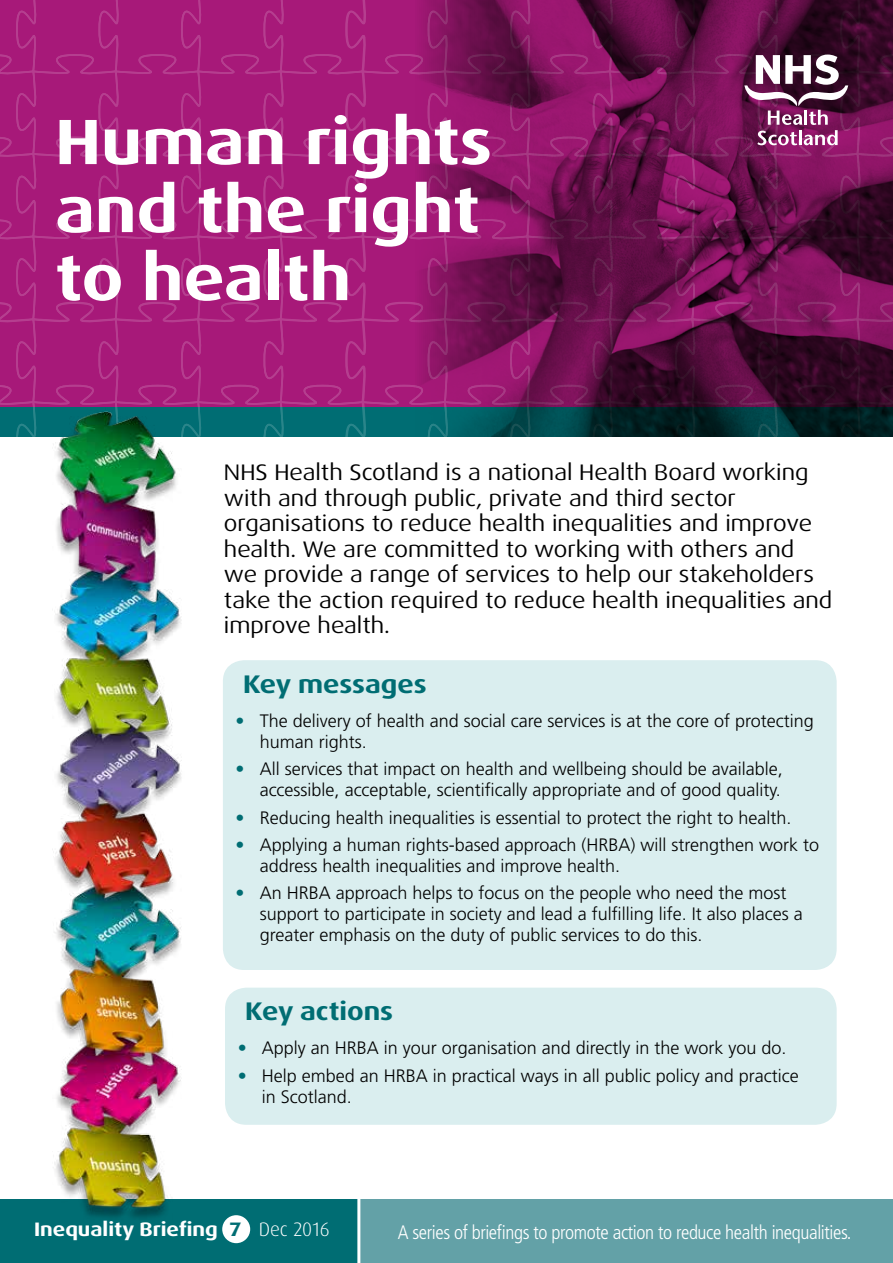
<style>
.page{position:relative;width:893px;height:1263px;background:#fff}
.page>*{position:absolute;margin:0;border:0;box-sizing:border-box;transform-origin:0 0}
.Cover_title{font:700 expanded 64.05px/67.9px "Dax OT";color:#fff}
.A_head{font:700 expanded 25.5px "Dax OT";color:#006d73}
.Intro_text{font:expanded 22.5px/25.5px "Dax OT";color:#000}
.t1{font:300 condensed 19.5px "Frutiger LT Std";letter-spacing:-.02em;color:#fff}
.t2{font:700 expanded 19.5px "Dax OT";color:#fff}
.t3{font:300 18px/21px "Frutiger LT Std";color:#000}
.s1{font-weight:700;color:#006d73}
.s2{color:#006d73}
.s3{font-weight:300;font-stretch:normal}
</style>
<div class="page">
<div style="left:225px;top:988px;width:612px;height:137px;background:#daeeef;border-radius:21px"></div>
<div style="left:359px;top:1199px;width:534px;height:64px;background:#63a1a7"></div>
<div style="left:0;top:1199px;width:360px;height:64px;background:#006d73"></div>
<div style="left:223px;top:660px;width:614px;height:310px;background:#daeeef;border-radius:21px"></div>
<div style="left:222px;top:1215px;width:28px;height:28px;background:#fff;border-radius:50%"></div>
<hr style="left:357px;top:1192px;width:3px;height:71px;background:#fff">
<svg style="left:0;top:0;width:893px;height:437px;background:#831b64"></svg>
<img style="left:1px;top:374px;width:223px;height:862px">
<h1 class="Cover_title" style="left:55px;top:109px;width:438px">Human rights and the right to health</h1>
<p class="Intro_text" style="left:224px;top:460px;width:610px">NHS Health Scotland is a national Health Board working with and through public, private and third sector organisations to reduce health inequalities and improve health. We are committed to working with others and we provide a range of services to help our stakeholders take the action required to reduce health inequalities and improve health.</p>
<h2 class="A_head" style="left:243px;top:668px;width:185px">Key messages</h2>
<p class="t3" style="left:260px;top:710px;width:556px;text-indent:-24px"><span class="s1">•</span> The delivery of health and social care services is at the core of protecting human rights.</p>
<p class="t3" style="left:236px;top:759px;width:549px;text-align:right"><span class="s1">•</span> All services that impact on health and wellbeing should be available, accessible, acceptable, scientifically appropriate and of good quality.</p>
<p class="t3" style="left:236px;top:807px;width:557px"><span class="s1">•</span> Reducing health inequalities is essential to protect the right to health.</p>
<p class="t3" style="left:260px;top:834px;width:561px;text-indent:-24px"><span class="s1">•</span> Applying a human rights-based approach (HRBA) will strengthen work to address health inequalities and improve health.</p>
<p class="t3" style="left:260px;top:883px;width:545px;text-indent:-24px"><span class="s1">•</span> An HRBA approach helps to focus on the people who need the most support to participate in society and lead a fulfilling life. It also places a greater emphasis on the duty of public services to do this.</p>
<h2 class="A_head" style="left:245px;top:995px;width:149px">Key actions</h2>
<p class="t3" style="left:238px;top:1038px;width:550px"><span class="s1">•</span> Apply an HRBA in your organisation and directly in the work you do.</p>
<p class="t3" style="left:262px;top:1065px;width:539px;text-indent:-24px"><span class="s1">•</span> Help embed an HRBA in practical ways in all public policy and practice in Scotland.</p>
<p class="t2" style="left:34px;top:1217px;width:297px">Inequality Briefing <span class="s2">7</span> <span class="s3">Dec 2016</span></p>
<p class="t1" style="left:398px;top:1221px;width:455px">A series of briefings to promote action to reduce health inequalities.</p>
</div>
